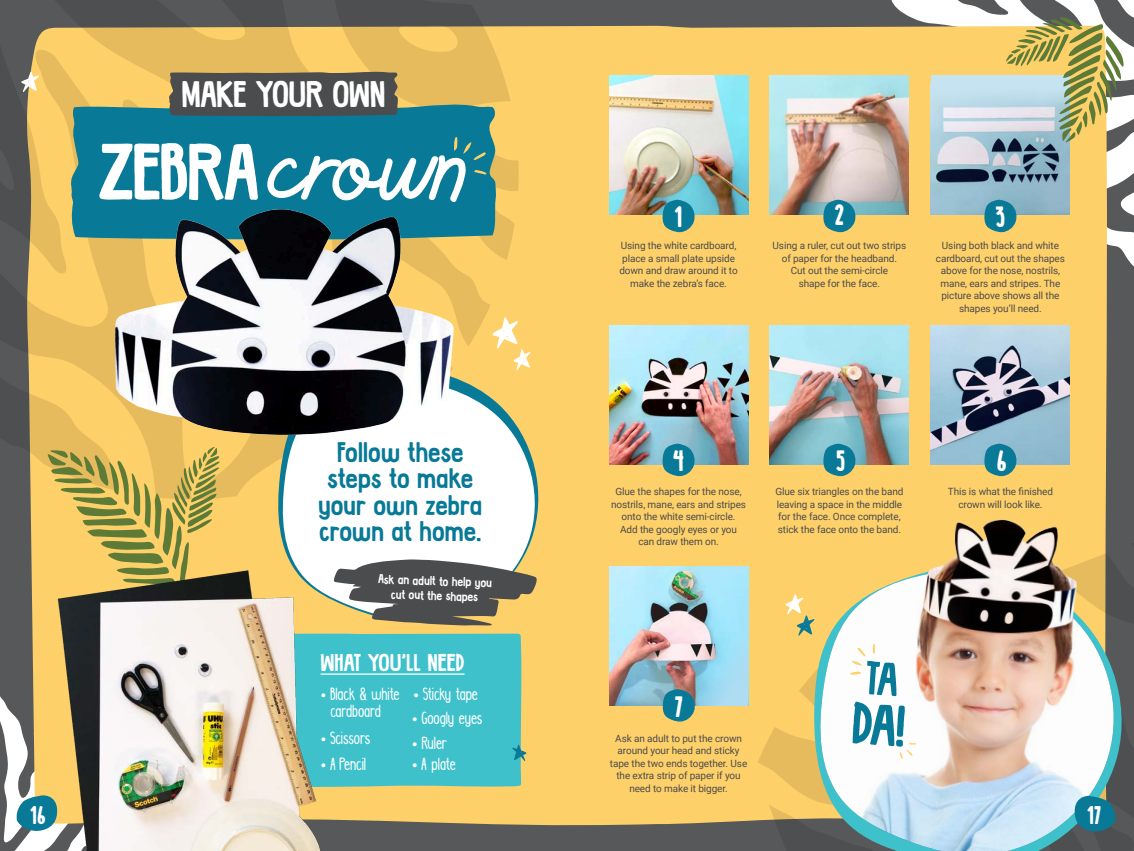
<style>
.page{position:relative;width:1134px;height:851px;background:#fff}
.page>*{position:absolute;margin:0;border:0;box-sizing:border-box;transform-origin:0 0}
.ZN_listing{font:129.75px "Bellaboo";letter-spacing:-.015em;color:#fff}
.ZN_listing-2{font:700 81px "Bella Zoo";letter-spacing:-.025em;color:#fff}
.ZN_listing-3{font:700 37.62px "Bella Zoo";letter-spacing:-.015em;color:#fff}
.ZN_listing-4{font:700 30px "Bella Zoo";color:#fff}
.ZN_listing-5{font:700 28.88px/26.4px "Bella Zoo";color:#087996;text-align:center}
.t1{font:700 26px "Bella Zoo";color:#fff}
.PV_Standfirst{font:700 24.75px "Bella Zoo";color:#fff}
.PV_Listing{font:17.75px/17.5px "Bella Zoo";letter-spacing:-.01em;color:#fff;text-align:center}
.PV_Standfirst-2{font:700 13.12px/14.6px "Bella Zoo";color:#fff;text-align:center}
.PV_Standfirst-3{font:10px/12.5px "Roboto";letter-spacing:-.01em;color:#4b4c4d;text-align:center}
.s1{font-family:"Brandon Grotesque";font-weight:500;font-size:16.5px}
</style>
<div class="page">
<div style="left:0;top:0;width:1134px;height:850px;background:#57585a"></div>
<svg style="left:0;top:696px;width:36px;height:154px;fill:#fff"></svg>
<svg style="left:891px;top:0;width:243px;height:267px;fill:#fff"></svg>
<div style="left:25px;top:26px;width:1084px;height:800px;background:#fed069"></div>
<svg style="left:15px;top:795px;width:21px;height:36px"></svg>
<svg style="left:25px;top:26px;width:536px;height:516px;background:#eec364"></svg>
<div style="left:704px;top:503px;width:405px;height:323px;background:#fed069"></div>
<svg style="left:731px;top:528px;width:89px;height:298px;background:#f4c968"></svg>
<img style="left:609px;top:76px;width:139px;height:139px">
<img style="left:609px;top:325px;width:139px;height:139px">
<img style="left:609px;top:566px;width:139px;height:139px">
<img style="left:770px;top:325px;width:139px;height:139px">
<img style="left:931px;top:325px;width:139px;height:139px">
<img style="left:818px;top:568px;width:291px;height:282px">
<img style="left:820px;top:507px;width:302px;height:285px">
<svg style="left:1073px;top:795px;width:43px;height:37px"></svg>
<div style="left:361px;top:633px;width:161px;height:154px;background:#3ec1cb"></div>
<hr style="left:321px;top:673px;width:144px;height:1px;background:#fff">
<div style="left:69px;top:103px;width:428px;height:136px;background:#087996"></div>
<svg style="left:168px;top:71px;width:230px;height:45px"></svg>
<svg style="left:474px;top:170px;width:13px;height:4px"></svg>
<svg style="left:453px;top:137px;width:4px;height:14px"></svg>
<svg style="left:463px;top:142px;width:23px;height:18px"></svg>
<svg style="left:276px;top:364px;width:272px;height:258px;background:#f0ca6b"></svg>
<svg style="left:281px;top:377px;width:263px;height:243px;background:#f3f2e4"></svg>
<svg style="left:47px;top:446px;width:173px;height:80px;background:#c4af56"></svg>
<svg style="left:491px;top:317px;width:41px;height:53px;background:#feda8a"></svg>
<svg style="left:21px;top:72px;width:20px;height:20px"></svg>
<svg style="left:784px;top:594px;width:32px;height:41px"></svg>
<svg style="left:662px;top:689px;width:34px;height:32px"></svg>
<svg style="left:823px;top:443px;width:34px;height:33px"></svg>
<svg style="left:984px;top:443px;width:34px;height:33px"></svg>
<svg style="left:662px;top:443px;width:34px;height:33px"></svg>
<div style="left:676px;top:215px;width:50px;height:19px;background:#fed069"></div>
<svg style="left:662px;top:200px;width:34px;height:32px"></svg>
<svg style="left:361px;top:559px;width:176px;height:66px"></svg>
<svg style="left:511px;top:744px;width:16px;height:17px"></svg>
<div style="left:931px;top:76px;width:139px;height:139px;background:#c6e3f1"></div>
<img style="left:931px;top:115px;width:139px;height:100px">
<svg style="left:935px;top:99px;width:71px;height:16px"></svg>
<svg style="left:1006px;top:17px;width:117px;height:125px"></svg>
<img style="left:111px;top:195px;width:358px;height:259px">
<img style="left:36px;top:526px;width:325px;height:324px">
<div style="left:411px;top:614px;width:11px;height:6px;background:#4b4c4d"></div>
<img style="left:770px;top:76px;width:139px;height:139px">
<svg style="left:823px;top:200px;width:34px;height:32px"></svg>
<svg style="left:984px;top:200px;width:34px;height:32px"></svg>
<div style="left:850px;top:643px;width:66px;height:116px;background:#fdfdfd"></div>
<p class="ZN_listing-3" style="left:181px;top:74px;width:206px">MAKE YOUR OWN</p>
<p class="ZN_listing-2" style="left:98px;top:127px;width:163px">ZEBRA</p>
<p class="ZN_listing" style="left:266px;top:102px;width:205px">crown</p>
<p class="t1" style="left:30px;top:800px;width:17px">16</p>
<p class="ZN_listing-5" style="left:319px;top:438px;width:165px">Follow these steps to make your own zebra crown at home.</p>
<p class="PV_Standfirst-2" style="left:378px;top:571px;width:115px;rotate:2deg">Ask an adult to help you cut out the shapes</p>
<p class="PV_Standfirst" style="left:321px;top:649px;width:146px">WHAT YOU’LL NEED</p>
<p class="PV_Listing" style="left:321px;top:685px;width:81px"><span class="s1">•</span> Black &amp; white cardboard</p>
<p class="PV_Listing" style="left:321px;top:729px;width:51px"><span class="s1">•</span> Scissors</p>
<p class="PV_Listing" style="left:413px;top:685px;width:66px"><span class="s1">•</span> Sticky tape</p>
<p class="PV_Listing" style="left:412px;top:709px;width:72px"><span class="s1">•</span> Googly eyes</p>
<p class="PV_Listing" style="left:412px;top:734px;width:37px"><span class="s1">•</span> Ruler</p>
<p class="PV_Listing" style="left:321px;top:755px;width:47px"><span class="s1">•</span> A Pencil</p>
<p class="PV_Listing" style="left:412px;top:755px;width:46px"><span class="s1">•</span> A plate</p>
<p class="ZN_listing-4" style="left:675px;top:200px;width:9px">1</p>
<p class="PV_Standfirst-3" style="left:619px;top:239px;width:120px">Using the white cardboard, place a small plate upside down and draw around it to make the zebra’s face.</p>
<p class="ZN_listing-4" style="left:834px;top:198px;width:11px">2</p>
<p class="ZN_listing-4" style="left:995px;top:200px;width:11px">3</p>
<p class="PV_Standfirst-3" style="left:773px;top:239px;width:135px">Using a ruler, cut out two strips of paper for the headband.<br>Cut out the semi-circle<br>shape for the face.</p>
<p class="PV_Standfirst-3" style="left:936px;top:239px;width:131px">Using both black and white cardboard, cut out the shapes above for the nose, nostrils, mane, ears and stripes. The picture above shows all the shapes you’ll need.</p>
<p class="ZN_listing-4" style="left:673px;top:444px;width:12px">4</p>
<p class="ZN_listing-4" style="left:836px;top:444px;width:11px">5</p>
<p class="ZN_listing-4" style="left:997px;top:444px;width:11px">6</p>
<p class="PV_Standfirst-3" style="left:611px;top:485px;width:136px">Glue the shapes for the nose, nostrils, mane, ears and stripes onto the white semi-circle.<br>Add the googly eyes or you can draw them on.</p>
<p class="PV_Standfirst-3" style="left:775px;top:484px;width:130px;text-align:left">Glue six triangles on the band leaving a space in the middle for the face. Once complete, stick the face onto the band.</p>
<p class="PV_Standfirst-3" style="left:948px;top:484px;width:107px">This is what the finished crown will look like.</p>
<p class="ZN_listing-4" style="left:675px;top:689px;width:10px">7</p>
<p class="PV_Standfirst-3" style="left:610px;top:731px;width:139px">Ask an adult to put the crown around your head and sticky tape the two ends together. Use the extra strip of paper if you need to make it bigger.</p>
<p class="t1" style="left:1087px;top:800px;width:16px">17</p>
</div>
